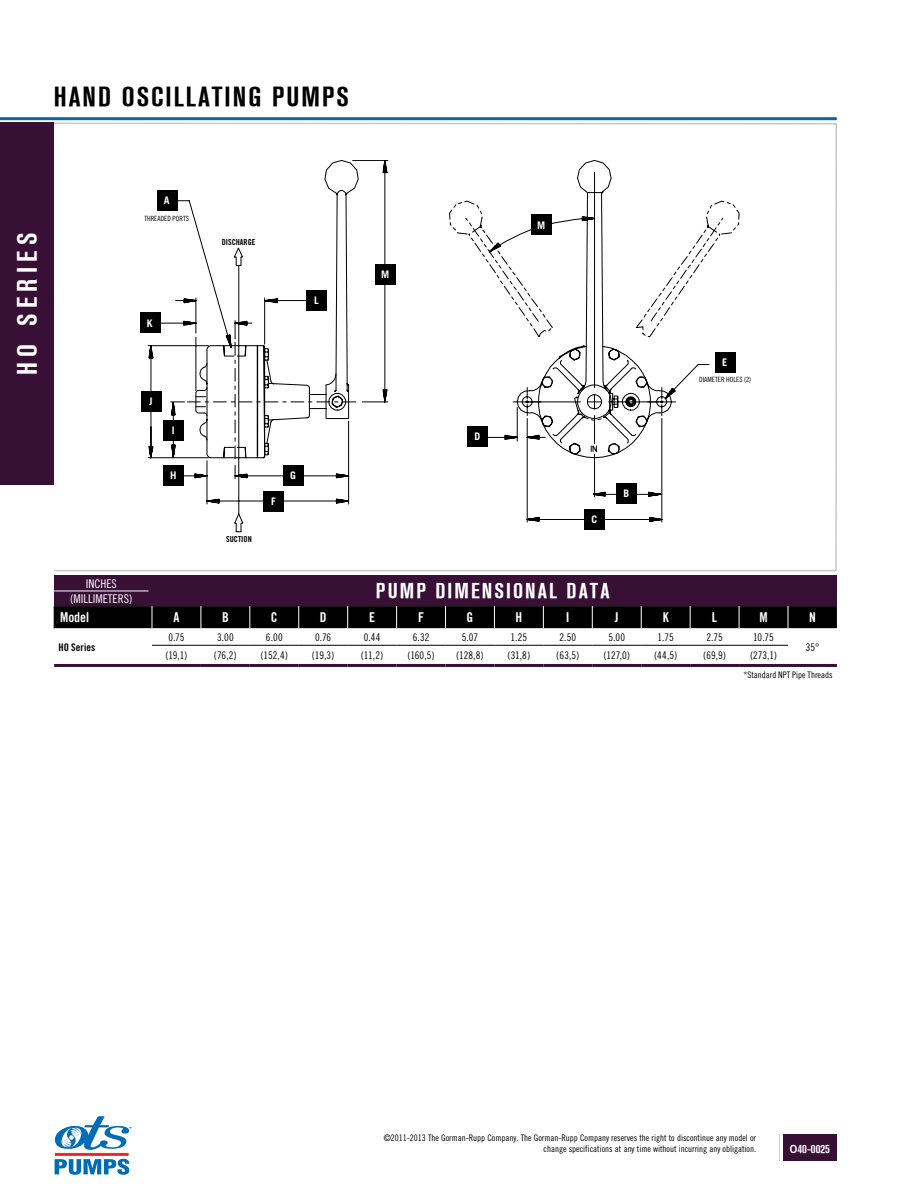
<style>
.page{position:relative;width:918px;height:1188px;background:#fff}
.page>*{position:absolute;margin:0;border:0;box-sizing:border-box;transform-origin:0 0}
.t1{font:27px "Akzidenz Grotesk BE Bold Cn";letter-spacing:.075em;color:#000}
.t2{font:27px "Akzidenz Grotesk BE Bold Cn";letter-spacing:.2em;color:#fff}
.t3{font:21px "Akzidenz Grotesk BE Bold Cn";letter-spacing:.1em;color:#fff}
.t4{font:13.5px "Trade Gothic Bold Cond Twenty";letter-spacing:-.005em;color:#fff}
.t5{font:12px "Trade Gothic Cond Eighteen";color:#fff}
.t6{font:12px "Akzidenz Grotesk BE Bold Cn";color:#fff}
.t7{font:10.5px "Trade Gothic Cond Eighteen";color:#000}
.t8{font:700 10.5px "Trade Gothic";color:#fff}
.t9{font:10.5px "Trade Gothic Bold Cond Twenty";color:#000}
.t10{font:9px/10.8px "Trade Gothic Cond Eighteen";color:#000;text-align:right}
.t11{font:8.25px "Trade Gothic Bold Cond Twenty";color:#000}
.t12{font:7.2px "Trade Gothic Cond Eighteen";color:#000}
.s1{font-family:"Trade Gothic Bold Two";font-size:11.25px}
</style>
<div class="page">
<svg style="left:52px;top:122px;width:785px;height:450px"></svg>
<svg style="left:55px;top:1116px;width:77px;height:34px"></svg>
<svg style="left:55px;top:1159px;width:75px;height:16px"></svg>
<div style="left:783px;top:1134px;width:54px;height:27px;background:#381036"></div>
<svg style="left:779px;top:1134px;width:1px;height:27px"></svg>
<svg style="left:723px;top:160px;width:16px;height:362px"></svg>
<svg style="left:148px;top:160px;width:575px;height:362px"></svg>
<svg style="left:148px;top:166px;width:239px;height:366px"></svg>
<div style="left:157px;top:190px;width:21px;height:21px;background:#010101"></div>
<div style="left:715px;top:352px;width:21px;height:21px;background:#010101"></div>
<div style="left:616px;top:483px;width:21px;height:21px;background:#010101"></div>
<div style="left:584px;top:509px;width:21px;height:21px;background:#010101"></div>
<div style="left:467px;top:426px;width:21px;height:21px;background:#010101"></div>
<div style="left:263px;top:491px;width:21px;height:20px;background:#010101"></div>
<div style="left:283px;top:465px;width:21px;height:21px;background:#010101"></div>
<div style="left:163px;top:465px;width:21px;height:21px;background:#010101"></div>
<div style="left:163px;top:420px;width:21px;height:21px;background:#010101"></div>
<div style="left:141px;top:391px;width:21px;height:21px;background:#010101"></div>
<div style="left:140px;top:313px;width:21px;height:20px;background:#010101"></div>
<div style="left:306px;top:290px;width:21px;height:21px;background:#010101"></div>
<div style="left:375px;top:264px;width:21px;height:21px;background:#010101"></div>
<div style="left:531px;top:215px;width:21px;height:20px;background:#010101"></div>
<div style="left:54px;top:576px;width:783px;height:30px;background:#381036"></div>
<svg style="left:54px;top:628px;width:783px;height:17px"></svg>
<hr style="left:152px;top:645px;width:49px;height:1px;background:#000">
<hr style="left:201px;top:645px;width:49px;height:1px;background:#000">
<hr style="left:250px;top:645px;width:49px;height:1px;background:#000">
<hr style="left:299px;top:645px;width:49px;height:1px;background:#000">
<hr style="left:348px;top:645px;width:49px;height:1px;background:#000">
<hr style="left:397px;top:645px;width:49px;height:1px;background:#000">
<hr style="left:446px;top:645px;width:48px;height:1px;background:#000">
<hr style="left:494px;top:645px;width:49px;height:1px;background:#000">
<hr style="left:543px;top:645px;width:49px;height:1px;background:#000">
<hr style="left:592px;top:645px;width:49px;height:1px;background:#000">
<hr style="left:641px;top:645px;width:49px;height:1px;background:#000">
<hr style="left:690px;top:645px;width:49px;height:1px;background:#000">
<hr style="left:739px;top:645px;width:49px;height:1px;background:#000">
<svg style="left:54px;top:606px;width:783px;height:22px;background:#050505"></svg>
<hr style="left:54px;top:664px;width:98px;height:3px;background:#381036">
<hr style="left:152px;top:664px;width:49px;height:3px;background:#381036">
<hr style="left:201px;top:664px;width:49px;height:3px;background:#381036">
<hr style="left:250px;top:664px;width:49px;height:3px;background:#381036">
<hr style="left:299px;top:664px;width:49px;height:3px;background:#381036">
<hr style="left:348px;top:664px;width:49px;height:3px;background:#381036">
<hr style="left:397px;top:664px;width:49px;height:3px;background:#381036">
<hr style="left:446px;top:664px;width:48px;height:3px;background:#381036">
<hr style="left:494px;top:664px;width:49px;height:3px;background:#381036">
<hr style="left:543px;top:664px;width:49px;height:3px;background:#381036">
<hr style="left:592px;top:664px;width:49px;height:3px;background:#381036">
<hr style="left:641px;top:664px;width:49px;height:3px;background:#381036">
<hr style="left:690px;top:664px;width:49px;height:3px;background:#381036">
<hr style="left:739px;top:664px;width:49px;height:3px;background:#381036">
<hr style="left:788px;top:664px;width:49px;height:3px;background:#381036">
<hr style="left:54px;top:591px;width:95px;height:1px;background:#fff">
<div style="left:0;top:123px;width:54px;height:362px;background:#381036"></div>
<hr style="left:0;top:117px;width:837px;height:3px;background:#0067b1">
<h1 class="t1" style="left:54px;top:81px;width:282px">HAND OSCILLATING PUMPS</h1>
<h1 class="t2" style="left:12px;top:375px;width:144px;rotate:-90deg">HO SERIES</h1>
<p class="t8" style="left:164px;top:194px;width:7px">A</p>
<p class="t12" style="left:144px;top:214px;width:46px">THREADED PORTS</p>
<p class="t8" style="left:147px;top:316px;width:7px">K</p>
<p class="t11" style="left:222px;top:237px;width:35px">DISCHARGE</p>
<p class="t8" style="left:314px;top:294px;width:6px">L</p>
<p class="t8" style="left:149px;top:395px;width:5px">J</p>
<p class="t8" style="left:172px;top:424px;width:4px">I</p>
<p class="t8" style="left:170px;top:469px;width:8px">H</p>
<p class="t8" style="left:290px;top:469px;width:7px">G</p>
<p class="t11" style="left:226px;top:534px;width:27px">SUCTION</p>
<p class="t8" style="left:271px;top:494px;width:6px">F</p>
<p class="t8" style="left:381px;top:268px;width:10px">M</p>
<p class="t8" style="left:537px;top:218px;width:10px">M</p>
<p class="t8" style="left:475px;top:430px;width:7px">D</p>
<p class="t8" style="left:591px;top:513px;width:7px">C</p>
<p class="t8" style="left:623px;top:487px;width:7px">B</p>
<p class="t8" style="left:722px;top:356px;width:7px">E</p>
<p class="t12" style="left:699px;top:376px;width:54px">DIAMETER HOLES (2)</p>
<h3 class="t5" style="left:86px;top:577px;width:33px">INCHES</h3>
<h2 class="t3" style="left:376px;top:579px;width:107px">PUMP DIMENSIONAL</h2>
<h2 class="t3" style="left:567px;top:579px;width:45px">DATA</h2>
<h3 class="t5" style="left:70px;top:592px;width:64px">(MILLIMETERS)</h3>
<h3 class="t4" style="left:60px;top:609px;width:31px">Model</h3>
<h3 class="t4" style="left:173px;top:609px;width:7px">A</h3>
<h3 class="t4" style="left:222px;top:609px;width:8px">B</h3>
<h3 class="t4" style="left:271px;top:609px;width:8px">C</h3>
<h3 class="t4" style="left:320px;top:609px;width:8px">D</h3>
<h3 class="t4" style="left:369px;top:609px;width:7px">E</h3>
<h3 class="t4" style="left:418px;top:609px;width:7px">F</h3>
<h3 class="t4" style="left:467px;top:609px;width:8px">G</h3>
<h3 class="t4" style="left:516px;top:609px;width:8px">H</h3>
<h3 class="t4" style="left:566px;top:609px;width:5px">I</h3>
<h3 class="t4" style="left:615px;top:609px;width:5px">J</h3>
<h3 class="t4" style="left:663px;top:609px;width:7px">K</h3>
<h3 class="t4" style="left:712px;top:609px;width:7px">L</h3>
<h3 class="t4" style="left:759px;top:609px;width:10px">M</h3>
<h3 class="t4" style="left:809px;top:609px;width:8px">N</h3>
<p class="t9" style="left:58px;top:641px;width:38px">HO Series</p>
<p class="t7" style="left:168px;top:631px;width:18px">0.75</p>
<p class="t7" style="left:217px;top:631px;width:18px">3.00</p>
<p class="t7" style="left:266px;top:631px;width:18px">6.00</p>
<p class="t7" style="left:315px;top:631px;width:18px">0.76</p>
<p class="t7" style="left:364px;top:631px;width:18px">0.44</p>
<p class="t7" style="left:413px;top:631px;width:18px">6.32</p>
<p class="t7" style="left:462px;top:631px;width:18px">5.07</p>
<p class="t7" style="left:511px;top:631px;width:18px">1.25</p>
<p class="t7" style="left:559px;top:631px;width:18px">2.50</p>
<p class="t7" style="left:608px;top:631px;width:18px">5.00</p>
<p class="t7" style="left:658px;top:631px;width:18px">1.75</p>
<p class="t7" style="left:706px;top:631px;width:18px">2.75</p>
<p class="t7" style="left:753px;top:631px;width:22px">10.75</p>
<p class="t7" style="left:806px;top:641px;width:15px">35°</p>
<p class="t7" style="left:166px;top:650px;width:23px">(19,1)</p>
<p class="t7" style="left:214px;top:650px;width:24px">(76,2)</p>
<p class="t7" style="left:261px;top:650px;width:29px">(152,4)</p>
<p class="t7" style="left:312px;top:650px;width:24px">(19,3)</p>
<p class="t7" style="left:361px;top:650px;width:24px">(11,2)</p>
<p class="t7" style="left:407px;top:650px;width:29px">(160,5)</p>
<p class="t7" style="left:456px;top:650px;width:29px">(128,8)</p>
<p class="t7" style="left:508px;top:650px;width:24px">(31,8)</p>
<p class="t7" style="left:556px;top:650px;width:25px">(63,5)</p>
<p class="t7" style="left:603px;top:650px;width:28px">(127,0)</p>
<p class="t7" style="left:654px;top:650px;width:25px">(44,5)</p>
<p class="t7" style="left:703px;top:650px;width:25px">(69,9)</p>
<p class="t7" style="left:750px;top:650px;width:29px">(273,1)</p>
<p class="t10" style="left:743px;top:670px;width:91px">*Standard NPT Pipe Threads</p>
<p class="t10" style="left:384px;top:1132px;width:374px">©2011-2013 The Gorman-Rupp Company. The Gorman-Rupp Company reserves the right to discontinue any model or change specifications at any time without incurring any obligation.</p>
<h3 class="t6" style="left:790px;top:1142px;width:42px"><span class="s1">O</span>40-0025</h3>
</div>
